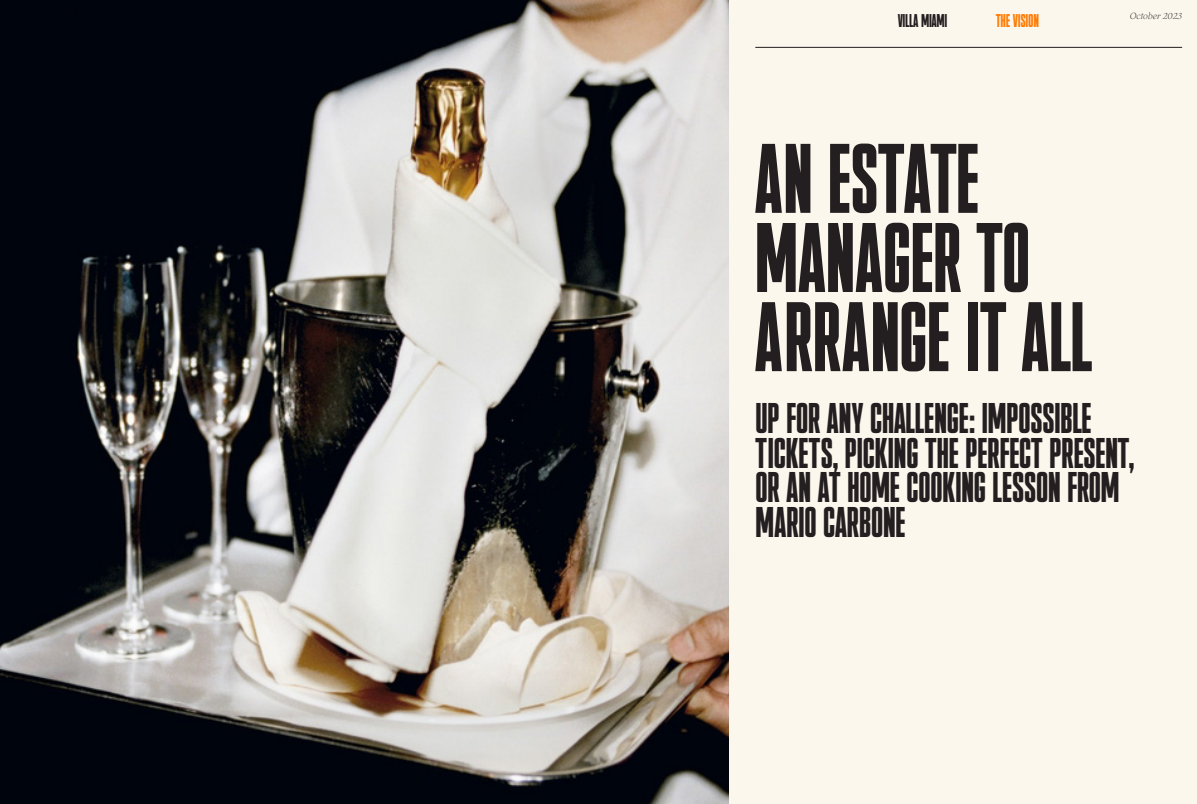
<style>
.page{position:relative;width:1197px;height:804px;background:#fff}
.page>*{position:absolute;margin:0;border:0;box-sizing:border-box;transform-origin:0 0}
.t1{font:98.44px/79.1px "Plaak 41 Bold Ult Cond";letter-spacing:-.015em;color:#231f20}
.t2{font:42.88px/34.4px "Plaak 41 Bold Ult Cond";letter-spacing:-.02em;color:#231f20}
.t3{font:18.46px "Plaak 41 Bold Ult Cond";letter-spacing:-.02em;color:#231f20}
.t4{font:18.46px "Plaak 41 Bold Ult Cond";letter-spacing:-.02em;color:#ff7d07}
.t5{font:italic 300 9.19px "Inferi";color:#231f20}
</style>
<div class="page">
<div style="left:0;top:0;width:1197px;height:803px;background:#fcf7ed"></div>
<hr style="left:755px;top:47px;width:427px;height:1px;background:#231f20">
<img style="left:0;top:0;width:728px;height:803px">
<p class="t3" style="left:898px;top:13px;width:51px">VILLA MIAMI</p>
<p class="t4" style="left:996px;top:13px;width:45px">THE VISION</p>
<p class="t5" style="left:1130px;top:11px;width:54px">October 2023</p>
<p class="t1" style="left:754px;top:141px;width:340px">AN ESTATE<br>MANAGER TO<br>ARRANGE IT ALL</p>
<p class="t2" style="left:755px;top:402px;width:380px">UP FOR ANY CHALLENGE: IMPOSSIBLE<br>TICKETS, PICKING THE PERFECT PRESENT,<br>OR AN AT HOME COOKING LESSON FROM<br>MARIO CARBONE</p>
</div>
